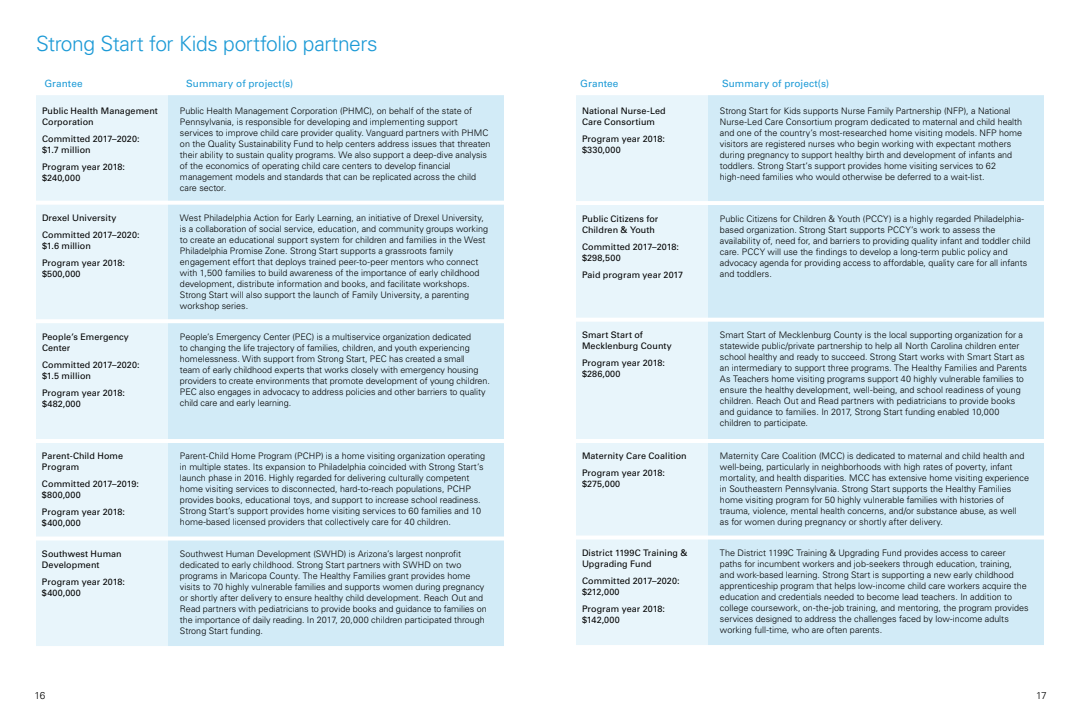
<style>
.page{position:relative;width:1080px;height:720px;background:#fff}
.page>*{position:absolute;margin:0;border:0;box-sizing:border-box;transform-origin:0 0}
.t1{font:300 21px "Univers LT Std";letter-spacing:-.02em;color:#1c9ad6}
.t2{font:10px "Univers LT Std";letter-spacing:.005em;color:#1c9ad6}
.t3{font:300 10px "Univers LT Std";color:#000}
.t4{font:300 9px/11px "Univers LT Std";color:#000}
.t5{font:9px/11px "Univers LT Std";letter-spacing:.005em;color:#000}
</style>
<div class="page">
<div style="left:36px;top:95px;width:132px;height:551px;background:#e8f5fb"></div>
<div style="left:168px;top:95px;width:336px;height:551px;background:#d2ebf7"></div>
<hr style="left:36px;top:201px;width:132px;height:4px;background:#fff">
<svg style="left:168px;top:201px;width:336px;height:4px"></svg>
<hr style="left:36px;top:319px;width:132px;height:4px;background:#fff">
<hr style="left:168px;top:319px;width:336px;height:4px;background:#fff">
<hr style="left:36px;top:439px;width:132px;height:4px;background:#fff">
<hr style="left:168px;top:439px;width:336px;height:4px;background:#fff">
<hr style="left:36px;top:537px;width:132px;height:4px;background:#fff">
<svg style="left:168px;top:537px;width:336px;height:4px"></svg>
<div style="left:576px;top:95px;width:132px;height:550px;background:#e8f5fb"></div>
<div style="left:708px;top:95px;width:336px;height:550px;background:#d2ebf7"></div>
<hr style="left:576px;top:201px;width:132px;height:4px;background:#fff">
<hr style="left:708px;top:201px;width:336px;height:4px;background:#fff">
<hr style="left:576px;top:318px;width:132px;height:4px;background:#fff">
<svg style="left:708px;top:318px;width:336px;height:4px"></svg>
<hr style="left:576px;top:439px;width:132px;height:4px;background:#fff">
<hr style="left:708px;top:439px;width:336px;height:4px;background:#fff">
<hr style="left:576px;top:536px;width:132px;height:4px;background:#fff">
<svg style="left:708px;top:536px;width:336px;height:4px"></svg>
<h1 class="t1" style="left:36px;top:31px;width:343px">Strong Start for Kids portfolio partners</h1>
<p class="t2" style="left:44px;top:77px;width:40px">Grantee</p>
<p class="t2" style="left:186px;top:77px;width:109px">Summary of project(s)</p>
<p class="t2" style="left:580px;top:77px;width:40px">Grantee</p>
<p class="t2" style="left:722px;top:77px;width:109px">Summary of project(s)</p>
<p class="t5" style="left:42px;top:105px;width:117px">Public Health Management<br>Corporation</p>
<p class="t5" style="left:42px;top:133px;width:99px">Committed 2017–2020: $1.7 million</p>
<p class="t5" style="left:42px;top:161px;width:84px">Program year 2018: $240,000</p>
<p class="t5" style="left:42px;top:210px;width:99px;line-height:17px">Drexel University<br>Committed 2017–2020:</p>
<p class="t5" style="left:42px;top:238px;width:84px;line-height:17px">$1.6 million<br>Program year 2018:</p>
<p class="t5" style="left:42px;top:269px;width:40px">$500,000</p>
<p class="t5" style="left:42px;top:331px;width:88px">People’s Emergency<br>Center</p>
<p class="t5" style="left:42px;top:359px;width:99px">Committed 2017–2020: $1.5 million</p>
<p class="t5" style="left:42px;top:387px;width:84px">Program year 2018: $482,000</p>
<p class="t5" style="left:42px;top:451px;width:83px">Parent-Child Home<br>Program</p>
<p class="t5" style="left:42px;top:479px;width:99px">Committed 2017–2019: $800,000</p>
<p class="t5" style="left:42px;top:507px;width:84px">Program year 2018: $400,000</p>
<p class="t5" style="left:42px;top:548px;width:81px">Southwest Human<br>Development</p>
<p class="t5" style="left:42px;top:576px;width:84px">Program year 2018: $400,000</p>
<p class="t4" style="left:180px;top:105px;width:312px">Public Health Management Corporation (PHMC), on behalf of the state of Pennsylvania, is responsible for developing and implementing support services to improve child care provider quality. Vanguard partners with PHMC on the Quality Sustainability Fund to help centers address issues that threaten their ability to sustain quality programs. We also support a deep-dive analysis of the economics of operating child care centers to develop financial management models and standards that can be replicated across the child care sector.</p>
<p class="t4" style="left:180px;top:213px;width:310px">West Philadelphia Action for Early Learning, an initiative of Drexel University, is a collaboration of social service, education, and community groups working to create an educational support system for children and families in the West Philadelphia Promise Zone. Strong Start supports a grassroots family engagement effort that deploys trained peer-to-peer mentors who connect with 1,500 families to build awareness of the importance of early childhood development, distribute information and books, and facilitate workshops.<br>Strong Start will also support the launch of Family University, a parenting workshop series.</p>
<p class="t4" style="left:180px;top:331px;width:312px">People’s Emergency Center (PEC) is a multiservice organization dedicated<br>to changing the life trajectory of families, children, and youth experiencing homelessness. With support from Strong Start, PEC has created a small<br>team of early childhood experts that works closely with emergency housing providers to create environments that promote development of young children.<br>PEC also engages in advocacy to address policies and other barriers to quality child care and early learning.</p>
<p class="t4" style="left:180px;top:451px;width:307px">Parent-Child Home Program (PCHP) is a home visiting organization operating in multiple states. Its expansion to Philadelphia coincided with Strong Start’s launch phase in 2016. Highly regarded for delivering culturally competent home visiting services to disconnected, hard-to-reach populations, PCHP provides books, educational toys, and support to increase school readiness.<br>Strong Start’s support provides home visiting services to 60 families and 10 home-based licensed providers that collectively care for 40 children.</p>
<p class="t4" style="left:180px;top:548px;width:308px">Southwest Human Development (SWHD) is Arizona’s largest nonprofit dedicated to early childhood. Strong Start partners with SWHD on two programs in Maricopa County. The Healthy Families grant provides home visits to 70 highly vulnerable families and supports women during pregnancy or shortly after delivery to ensure healthy child development. Reach Out and Read partners with pediatricians to provide books and guidance to families on the importance of daily reading. In 2017, 20,000 children participated through Strong Start funding.</p>
<p class="t5" style="left:582px;top:105px;width:85px">National Nurse-Led<br>Care Consortium</p>
<p class="t5" style="left:582px;top:133px;width:84px">Program year 2018: $330,000</p>
<p class="t5" style="left:582px;top:213px;width:78px">Public Citizens for<br>Children &amp; Youth</p>
<p class="t5" style="left:582px;top:241px;width:99px">Committed 2017–2018: $298,500</p>
<p class="t5" style="left:582px;top:269px;width:103px">Paid program year 2017</p>
<p class="t5" style="left:582px;top:330px;width:91px">Smart Start of<br>Mecklenburg County</p>
<p class="t5" style="left:582px;top:358px;width:84px">Program year 2018: $286,000</p>
<p class="t5" style="left:582px;top:448px;width:106px;line-height:17px">Maternity Care Coalition<br>Program year 2018:</p>
<p class="t5" style="left:582px;top:479px;width:40px">$275,000</p>
<p class="t5" style="left:582px;top:547px;width:107px">District 1199C Training &amp;<br>Upgrading Fund</p>
<p class="t5" style="left:582px;top:575px;width:99px">Committed 2017–2020: $212,000</p>
<p class="t5" style="left:582px;top:603px;width:84px">Program year 2018: $142,000</p>
<p class="t4" style="left:720px;top:105px;width:304px">Strong Start for Kids supports Nurse Family Partnership (NFP), a National Nurse-Led Care Consortium program dedicated to maternal and child health and one of the country’s most-researched home visiting models. NFP home visitors are registered nurses who begin working with expectant mothers during pregnancy to support healthy birth and development of infants and toddlers. Strong Start’s support provides home visiting services to 62 high-need families who would otherwise be deferred to a wait-list.</p>
<p class="t4" style="left:720px;top:213px;width:312px">Public Citizens for Children &amp; Youth (PCCY) is a highly regarded Philadelphia&shy;based organization. Strong Start supports PCCY’s work to assess the availability of, need for, and barriers to providing quality infant and toddler child care. PCCY will use the findings to develop a long-term public policy and advocacy agenda for providing access to affordable, quality care for all infants and toddlers.</p>
<p class="t4" style="left:720px;top:329px;width:308px">Smart Start of Mecklenburg County is the local supporting organization for a statewide public/private partnership to help all North Carolina children enter school healthy and ready to succeed. Strong Start works with Smart Start as an intermediary to support three programs. The Healthy Families and Parents As Teachers home visiting programs support 40 highly vulnerable families to ensure the healthy development, well-being, and school readiness of young children. Reach Out and Read partners with pediatricians to provide books and guidance to families. In 2017, Strong Start funding enabled 10,000 children to participate.</p>
<p class="t4" style="left:720px;top:451px;width:311px">Maternity Care Coalition (MCC) is dedicated to maternal and child health and well-being, particularly in neighborhoods with high rates of poverty, infant mortality, and health disparities. MCC has extensive home visiting experience in Southeastern Pennsylvania. Strong Start supports the Healthy Families home visiting program for 50 highly vulnerable families with histories of trauma, violence, mental health concerns, and/or substance abuse, as well<br>as for women during pregnancy or shortly after delivery.</p>
<p class="t4" style="left:720px;top:547px;width:310px">The District 1199C Training &amp; Upgrading Fund provides access to career paths for incumbent workers and job-seekers through education, training, and work-based learning. Strong Start is supporting a new early childhood apprenticeship program that helps low-income child care workers acquire the education and credentials needed to become lead teachers. In addition to college coursework, on-the-job training, and mentoring, the program provides services designed to address the challenges faced by low-income adults working full-time, who are often parents.</p>
<p class="t3" style="left:35px;top:690px;width:12px">16</p>
<p class="t3" style="left:1036px;top:690px;width:12px">17</p>
</div>
